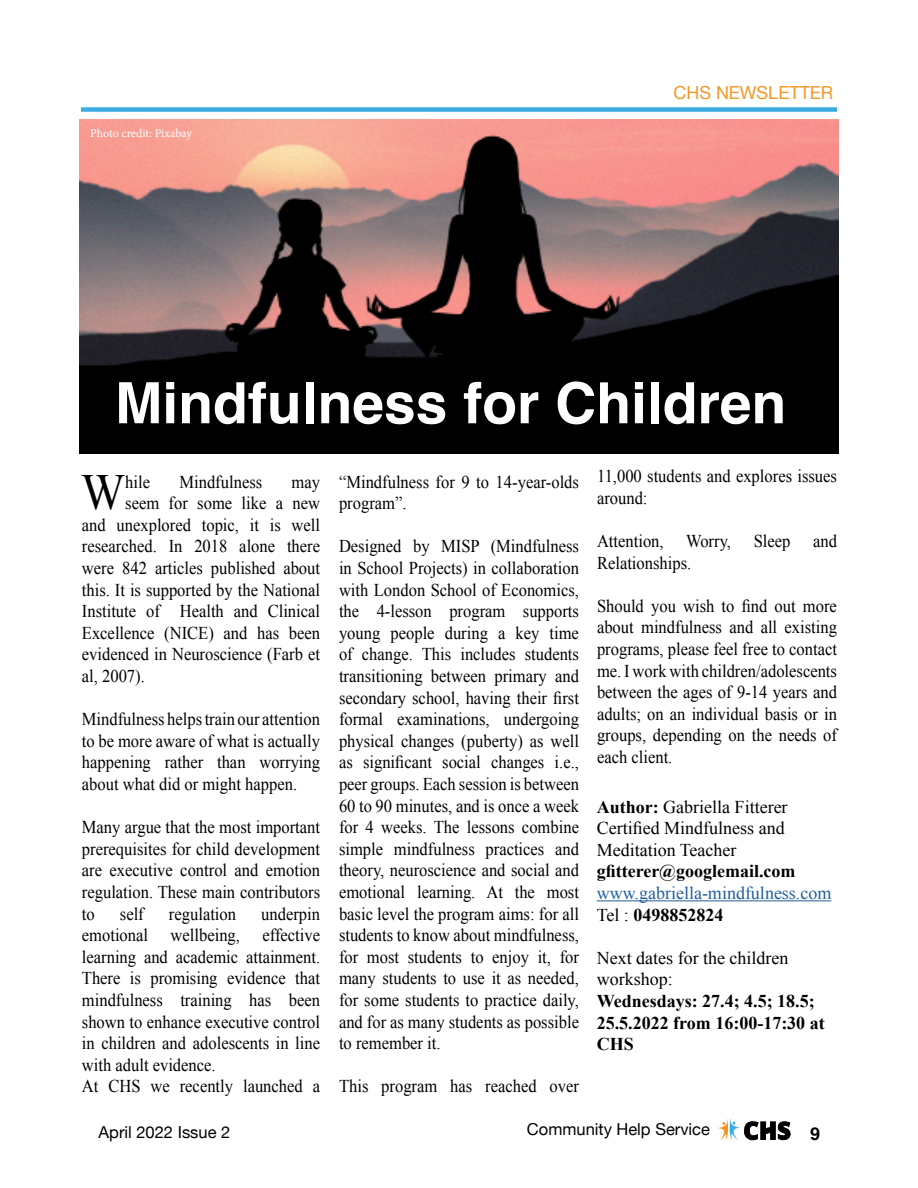
<style>
.page{position:relative;width:918px;height:1188px;background:#fff}
.page>*{position:absolute;margin:0;border:0;box-sizing:border-box;transform-origin:0 0}
.t1{font:700 57px "Helvetica";color:#fff}
.t2{font:50.55px "Times New Roman";color:#000;scale:.92 1}
.t3{font:18px/21.6px "Times New Roman";color:#000;text-align:justify;scale:.92 1}
.t4{font:18px/21.6px "Times New Roman";color:#000}
.t5{font:700 18px/21.6px "Times New Roman";color:#000}
.t6{font:18px/21.6px "Times New Roman";color:#215e9e}
.t7{font:18px "Helvetica Neue";color:#f29827}
.t8{font:700 18px "Helvetica";color:#000}
.t9{font:16.5px "Helvetica Neue";color:#000}
.t10{font:12px "Minion Pro";letter-spacing:-.005em;color:#fff}
.s1{font-weight:700}
.s2{color:#000}
.s3{font-weight:700;color:#000}
</style>
<div class="page">
<svg style="left:718px;top:1120px;width:73px;height:22px"></svg>
<div style="left:81px;top:107px;width:756px;height:5px;background:#3aace2"></div>
<img style="left:80px;top:120px;width:758px;height:333px">
<hr style="left:597px;top:900px;width:234px;height:1px;background:#215e9e">
<p class="t10" style="left:90px;top:125px;width:103px">Photo credit: Pixabay</p>
<p class="t7" style="left:673px;top:80px;width:161px">CHS NEWSLETTER</p>
<h1 class="t1" style="left:115px;top:368px;width:673px">Mindfulness for Children</h1>
<h2 class="t2" style="left:81px;top:458px;width:49px">W</h2>
<p class="t3" style="left:125px;top:471px;width:29px">hile</p>
<p class="t3" style="left:179px;top:471px;width:92px">Mindfulness</p>
<p class="t3" style="left:292px;top:471px;width:32px">may</p>
<p class="t3" style="left:125px;top:492px;width:213px">seem for some like a new</p>
<p class="t3" style="left:82px;top:514px;width:260px">and unexplored topic, it is well</p>
<p class="t3" style="left:82px;top:535px;width:260px">researched. In 2018 alone there</p>
<p class="t3" style="left:82px;top:557px;width:260px">were 842 articles published about</p>
<p class="t3" style="left:82px;top:579px;width:260px">this. It is supported by the National</p>
<p class="t3" style="left:82px;top:600px;width:260px">Institute of Health and Clinical</p>
<p class="t3" style="left:82px;top:622px;width:260px">Excellence (NICE) and has been</p>
<p class="t3" style="left:82px;top:643px;width:260px">evidenced in Neuroscience (Farb et</p>
<p class="t3" style="left:82px;top:665px;width:70px">al, 2007).</p>
<p class="t3" style="left:82px;top:708px;width:260px">Mindfulness helps train our attention to be more aware of what is actually happening rather than worrying about what did or might happen.</p>
<p class="t3" style="left:82px;top:816px;width:260px">Many argue that the most important prerequisites for child development are executive control and emotion regulation. These main contributors to</p>
<p class="t3" style="left:82px;top:903px;width:260px;text-align:left;text-indent:179px">underpin emotional wellbeing, effective learning and academic attainment.<br>There is promising evidence that mindfulness training has been shown to enhance executive control in children and adolescents in line with adult evidence.<br>At CHS we recently launched a</p>
<p class="t3" style="left:120px;top:903px;width:27px">self</p>
<p class="t3" style="left:169px;top:903px;width:74px">regulation</p>
<p class="t3" style="left:339px;top:471px;width:262px">“Mindfulness for 9 to 14-year-olds program”.</p>
<p class="t3" style="left:339px;top:535px;width:262px">Designed by MISP (Mindfulness in School Projects) in collaboration with London School of Economics, the 4-lesson program supports young people during a key time of change. This includes students transitioning between primary and secondary school, having their first formal examinations, undergoing physical changes (puberty) as well as significant social changes i.e., peer groups. Each session is between 60 to 90 minutes, and is once a week for 4 weeks. The lessons combine simple mindfulness practices and theory, neuroscience and social and emotional learning. At the most basic level the program aims: for all students to know about mindfulness, for most students to enjoy it, for many students to use it as needed, for some students to practice daily, and for as many students as possible to remember it.</p>
<p class="t3" style="left:339px;top:1075px;width:262px">This program has reached over</p>
<p class="t3" style="left:597px;top:465px;width:262px">11,000 students and explores issues around:</p>
<p class="t3" style="left:597px;top:530px;width:147px">Attention, Worry,</p>
<p class="t3" style="left:754px;top:530px;width:41px">Sleep</p>
<p class="t3" style="left:813px;top:530px;width:27px">and</p>
<p class="t3" style="left:597px;top:552px;width:104px">Relationships.</p>
<p class="t3" style="left:597px;top:595px;width:262px">Should you wish to find out more about mindfulness and all existing programs, please feel free to contact me. I work with children/adolescents between the ages of 9-14 years and adults; on an individual basis or in groups, depending on the needs of each client.</p>
<p class="t4" style="left:597px;top:795px;width:192px"><span class="s1">Author:</span> Gabriella Fitterer<br>Certified Mindfulness and<br>Meditation Teacher</p>
<p class="t5" style="left:597px;top:860px;width:200px">gfitterer@googlemail.com</p>
<p class="t6" style="left:597px;top:882px;width:236px">www.gabriella-mindfulness.com<br><span class="s2">Tel :</span> <span class="s3">0498852824</span></p>
<p class="t4" style="left:597px;top:947px;width:193px">Next dates for the children workshop:</p>
<p class="t5" style="left:597px;top:990px;width:230px">Wednesdays: 27.4; 4.5; 18.5;<br>25.5.2022 from 16:00-17:30 at<br>CHS</p>
<p class="t9" style="left:99px;top:1121px;width:133px">April 2022 Issue 2</p>
<p class="t9" style="left:527px;top:1118px;width:185px">Community Help Service</p>
<p class="t8" style="left:810px;top:1123px;width:12px">9</p>
</div>
